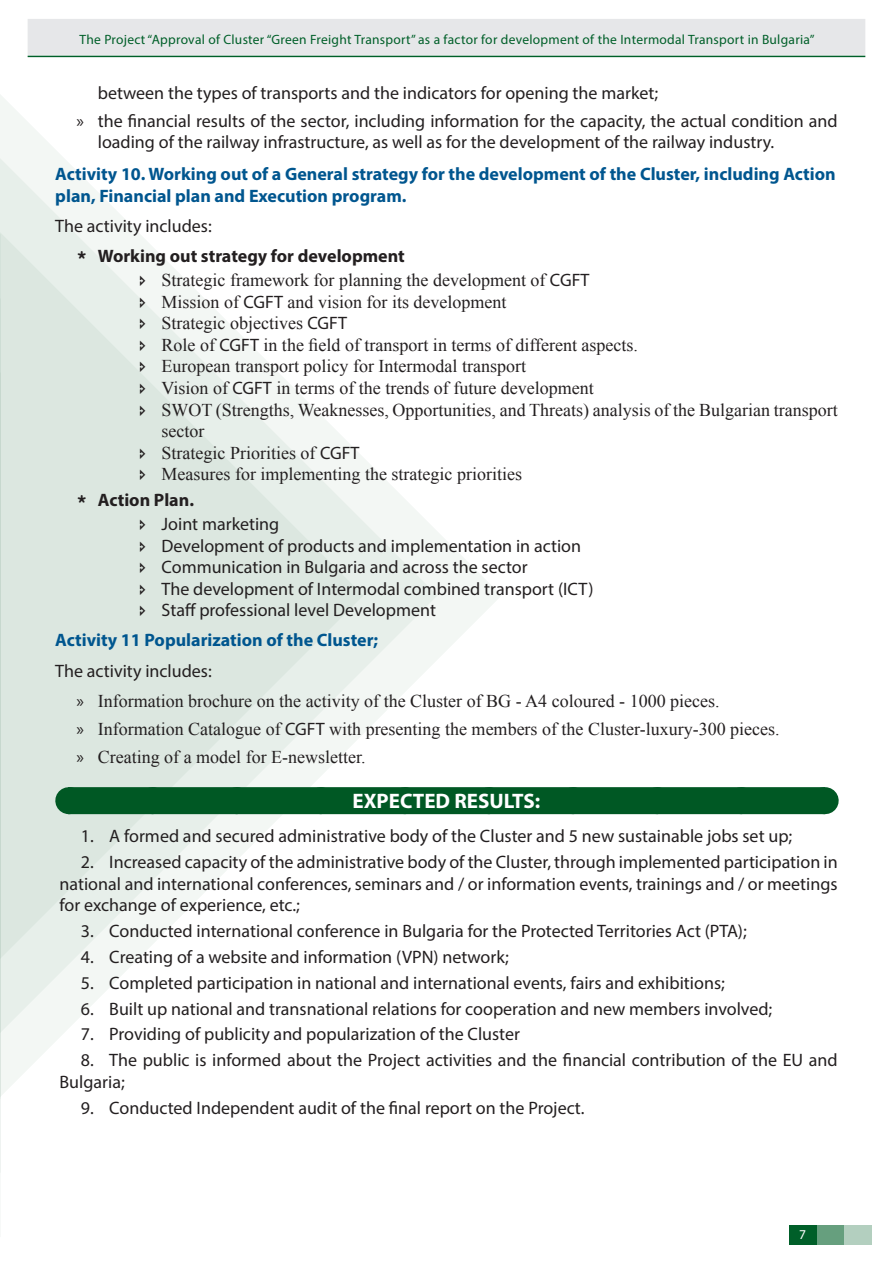
<style>
.page{position:relative;width:893px;height:1263px;background:#fff}
.page>*{position:absolute;margin:0;border:0;box-sizing:border-box;transform-origin:0 0}
.t1{font:700 21px "Myriad Pro";color:#fff}
.t2{font:18px/21.6px "Myriad Pro";color:#231f20}
.t3{font:18px/21.6px "Times New Roman";color:#231f20}
.t4{font:700 18px/21.6px "Myriad Pro";color:#00568f}
.t5{font:700 18px/30.2px "Myriad Pro";color:#231f20}
.t6{font:13.5px "Myriad Pro";letter-spacing:.02em;color:#005f29}
.t7{font:13.5px "Myriad Pro";color:#fff}
.s1{font-weight:400}
.s2{font-family:"Courier New"}
.s3{font-family:"Myriad Pro"}
.s4{font-family:"Courier New";font-weight:700}
.s5{font-weight:700}
</style>
<div class="page">
<div style="left:844px;top:1225px;width:28px;height:20px;background:#b3cfbf"></div>
<div style="left:816px;top:1225px;width:28px;height:20px;background:#669f7e"></div>
<div style="left:789px;top:1225px;width:27px;height:20px;background:#005f29"></div>
<svg style="left:0;top:1097px;width:1px;height:76px"></svg>
<svg style="left:0;top:95px;width:502px;height:1002px"></svg>
<svg style="left:0;top:158px;width:437px;height:875px"></svg>
<svg style="left:0;top:232px;width:363px;height:727px;fill:#dce7e0"></svg>
<div style="left:28px;top:21px;width:837px;height:36px;background:#a7c7b5"></div>
<hr style="left:28px;top:56px;width:837px;height:1px;background:#005f29">
<div style="left:28px;top:19px;width:837px;height:36px;background:#e6e7e9"></div>
<div style="left:68px;top:787px;width:757px;height:27px;background:#005824"></div>
<svg style="left:155px;top:787px;width:627px;height:1px"></svg>
<svg style="left:140px;top:275px;width:6px;height:11px"></svg>
<svg style="left:140px;top:297px;width:6px;height:10px"></svg>
<svg style="left:140px;top:318px;width:6px;height:11px"></svg>
<svg style="left:140px;top:340px;width:6px;height:11px"></svg>
<svg style="left:140px;top:362px;width:6px;height:10px"></svg>
<svg style="left:140px;top:383px;width:6px;height:11px"></svg>
<svg style="left:140px;top:405px;width:6px;height:10px"></svg>
<svg style="left:140px;top:448px;width:6px;height:11px"></svg>
<svg style="left:140px;top:470px;width:6px;height:10px"></svg>
<svg style="left:140px;top:519px;width:6px;height:11px"></svg>
<svg style="left:140px;top:541px;width:6px;height:10px"></svg>
<svg style="left:140px;top:562px;width:6px;height:11px"></svg>
<svg style="left:140px;top:584px;width:6px;height:11px"></svg>
<svg style="left:140px;top:606px;width:6px;height:10px"></svg>
<p class="t6" style="left:80px;top:32px;width:737px">The Project “Approval of Cluster “Green Freight Transport” as a factor for development of the Intermodal Transport in Bulgaria”</p>
<p class="t2" style="left:77px;top:78px;width:763px;line-height:27.9px;text-indent:21px">between the types of transports and the indicators for opening the market;<br>» the financial results of the sector, including information for the capacity, the actual condition and</p>
<p class="t2" style="left:98px;top:131px;width:678px">loading of the railway infrastructure, as well as for the development of the railway industry.</p>
<p class="t4" style="left:55px;top:163px;width:782px">Activity 10. Working out of a General strategy for the development of the Cluster, including Action plan, Financial plan and Execution program.</p>
<p class="t5" style="left:77px;top:210px;width:330px;text-indent:-21px"><span class="s1">The activity includes:<br></span><span class="s2">*</span> Working out strategy for development</p>
<p class="t3" style="left:162px;top:269px;width:678px">Strategic framework for planning the development of <span class="s3">CGFT<br></span>Mission of <span class="s3">CGFT</span> and vision for its development<br>Strategic objectives <span class="s3">CGFT<br></span>Role of <span class="s3">CGFT</span> in the field of transport in terms of different aspects.<br>European transport policy for Intermodal transport<br>Vision of <span class="s3">CGFT</span> in terms of the trends of future development<br>SWOT (Strengths, Weaknesses, Opportunities, and Threats) analysis of the Bulgarian transport sector<br>Strategic Priorities of <span class="s3">CGFT<br></span>Measures for implementing the strategic priorities</p>
<p class="t2" style="left:162px;top:488px;width:119px;line-height:23.7px;text-indent:-85px"><span class="s4">*</span> <span class="s5">Action Plan.<br></span>Joint marketing</p>
<p class="t2" style="left:162px;top:534px;width:433px">Development of products and implementation in action Communication in Bulgaria and across the sector<br>The development of Intermodal combined transport (ICT)<br>Staff professional level Development</p>
<p class="t4" style="left:55px;top:629px;width:324px">Activity 11 Popularization of the Cluster;</p>
<p class="t2" style="left:55px;top:659px;width:158px">The activity includes:</p>
<p class="t3" style="left:77px;top:686px;width:705px;line-height:27.9px"><span class="s3">»</span> Information brochure on the activity of the Cluster of BG - A4 coloured - 1000 pieces.<br><span class="s3">»</span> Information Catalogue of <span class="s3">CGFT</span> with presenting the members of the Cluster-luxury-300 pieces. <span class="s3">»</span> Creating of a model for E-newsletter.</p>
<p class="t1" style="left:353px;top:787px;width:189px">EXPECTED RESULTS:</p>
<p class="t2" style="left:81px;top:825px;width:713px">1. A formed and secured administrative body of the Cluster and 5 new sustainable jobs set up;</p>
<p class="t2" style="left:60px;top:851px;width:780px;text-align:justify;text-indent:21px">2. Increased capacity of the administrative body of the Cluster, through implemented participation in national and international conferences, seminars and / or information events, trainings and / or meetings for exchange of experience, etc.;</p>
<p class="t2" style="left:81px;top:920px;width:667px">3. Conducted international conference in Bulgaria for the Protected Territories Act (PTA);</p>
<p class="t2" style="left:81px;top:946px;width:429px">4. Creating of a website and information (VPN) network;</p>
<p class="t2" style="left:81px;top:972px;width:646px">5. Completed participation in national and international events, fairs and exhibitions;</p>
<p class="t2" style="left:81px;top:997px;width:693px">6. Built up national and transnational relations for cooperation and new members involved;</p>
<p class="t2" style="left:81px;top:1023px;width:441px">7. Providing of publicity and popularization of the Cluster</p>
<p class="t2" style="left:60px;top:1049px;width:780px;text-indent:21px">8. The public is informed about the Project activities and the financial contribution of the EU and<br>Bulgaria;</p>
<p class="t2" style="left:81px;top:1097px;width:505px">9. Conducted Independent audit of the final report on the Project.</p>
<p class="t7" style="left:799px;top:1226px;width:8px">7</p>
</div>
